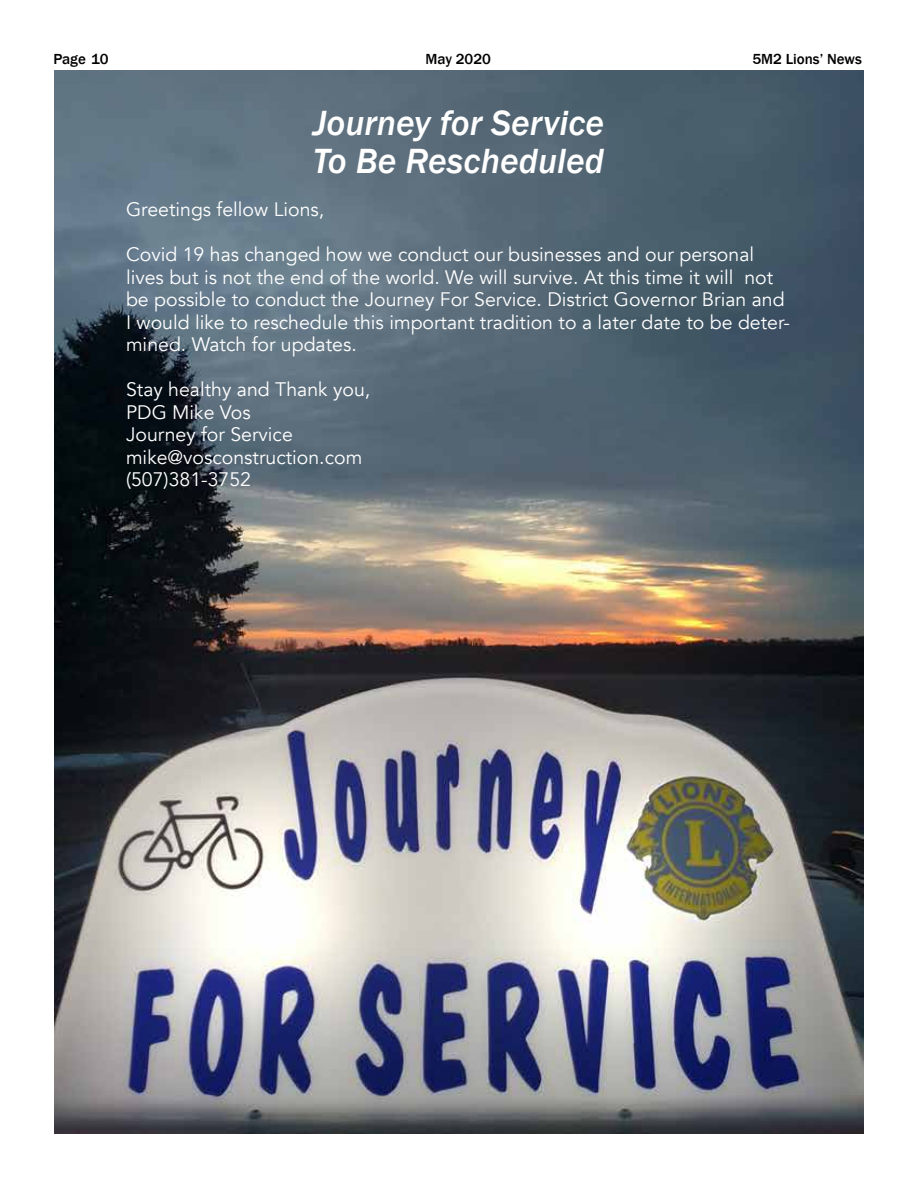
<style>
.page{position:relative;width:918px;height:1188px;background:#fff}
.page>*{position:absolute;margin:0;border:0;box-sizing:border-box;transform-origin:0 0}
.t1{font:italic 500 36px/37.5px "Franklin Gothic";color:#fff}
.t2{font:19.5px/22.5px "Avenir";color:#fff}
.t3{font:500 15px "Franklin Gothic";color:#000}
</style>
<div class="page">
<img style="left:54px;top:70px;width:810px;height:1064px">
<p class="t3" style="left:53px;top:50px;width:57px">Page 10</p>
<p class="t3" style="left:426px;top:50px;width:67px">May 2020</p>
<p class="t3" style="left:752px;top:50px;width:111px">5M2 Lions’ News</p>
<h1 class="t1" style="left:313px;top:105px;width:293px">Journey for Service<br>To Be Rescheduled</h1>
<p class="t2" style="left:126px;top:199px;width:200px">Greetings fellow Lions,</p>
<p class="t2" style="left:126px;top:244px;width:665px">Covid 19 has changed how we conduct our businesses and our personal lives but is not the end of the world. We will survive. At this time it will not be possible to conduct the Journey For Service. District Governor Brian and I would like to reschedule this important tradition to a later date to be deter&shy;mined. Watch for updates.</p>
<p class="t2" style="left:126px;top:379px;width:246px">Stay healthy and Thank you,<br>PDG Mike Vos<br>Journey for Service mike@vosconstruction.com (507)381-3752</p>
</div>
